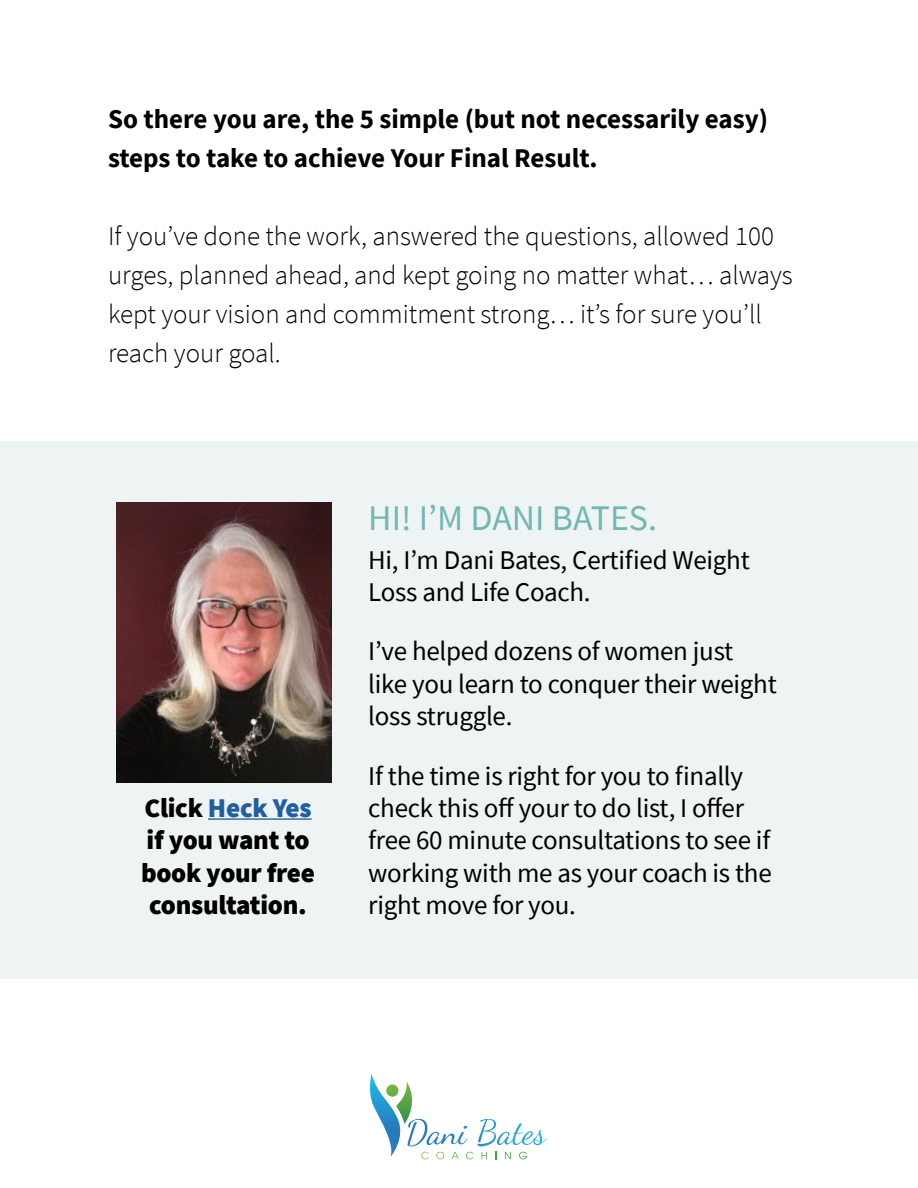
<style>
.page{position:relative;width:918px;height:1188px;background:#fff}
.page>*{position:absolute;margin:0;border:0;box-sizing:border-box;transform-origin:0 0}
.t1{font:36px "Source Sans Pro";color:#72b7b2}
.t2{font:27px/32.4px "Source Sans Pro";letter-spacing:-.01em;color:#000}
.t3{font:300 27px/39px "Source Sans Pro";color:#000}
.t4{font:700 27px/39px "Source Sans Pro";color:#000}
.t5{font:900 27px/32.4px "Source Sans Pro";letter-spacing:-.01em;color:#000;text-align:center}
.s1{color:#215e9e}
</style>
<div class="page">
<div style="left:0;top:441px;width:918px;height:537px;background:#eef4f3"></div>
<img style="left:117px;top:502px;width:215px;height:280px">
<hr style="left:208px;top:818px;width:104px;height:2px;background:#215e9e">
<svg style="left:370px;top:1074px;width:177px;height:85px"></svg>
<p class="t4" style="left:108px;top:99px;width:662px">So there you are, the 5 simple (but not necessarily easy) steps to take to achieve Your Final Result.</p>
<p class="t3" style="left:108px;top:217px;width:686px">If you’ve done the work, answered the questions, allowed 100 urges, planned ahead, and kept going no matter what… always kept your vision and commitment strong… it’s for sure you’ll reach your goal.</p>
<p class="t5" style="left:141px;top:791px;width:176px">Click <span class="s1">Heck Yes </span>if you want to book your free consultation.</p>
<h1 class="t1" style="left:368px;top:495px;width:290px">HI! I’M DANI BATES.</h1>
<p class="t2" style="left:368px;top:543px;width:383px">Hi, I’m Dani Bates, Certified Weight<br>Loss and Life Coach.</p>
<p class="t2" style="left:368px;top:635px;width:410px">I’ve helped dozens of women just like you learn to conquer their weight loss struggle.</p>
<p class="t2" style="left:368px;top:759px;width:405px">If the time is right for you to finally check this off your to do list, I offer free 60 minute consultations to see if working with me as your coach is the right move for you.</p>
</div>
